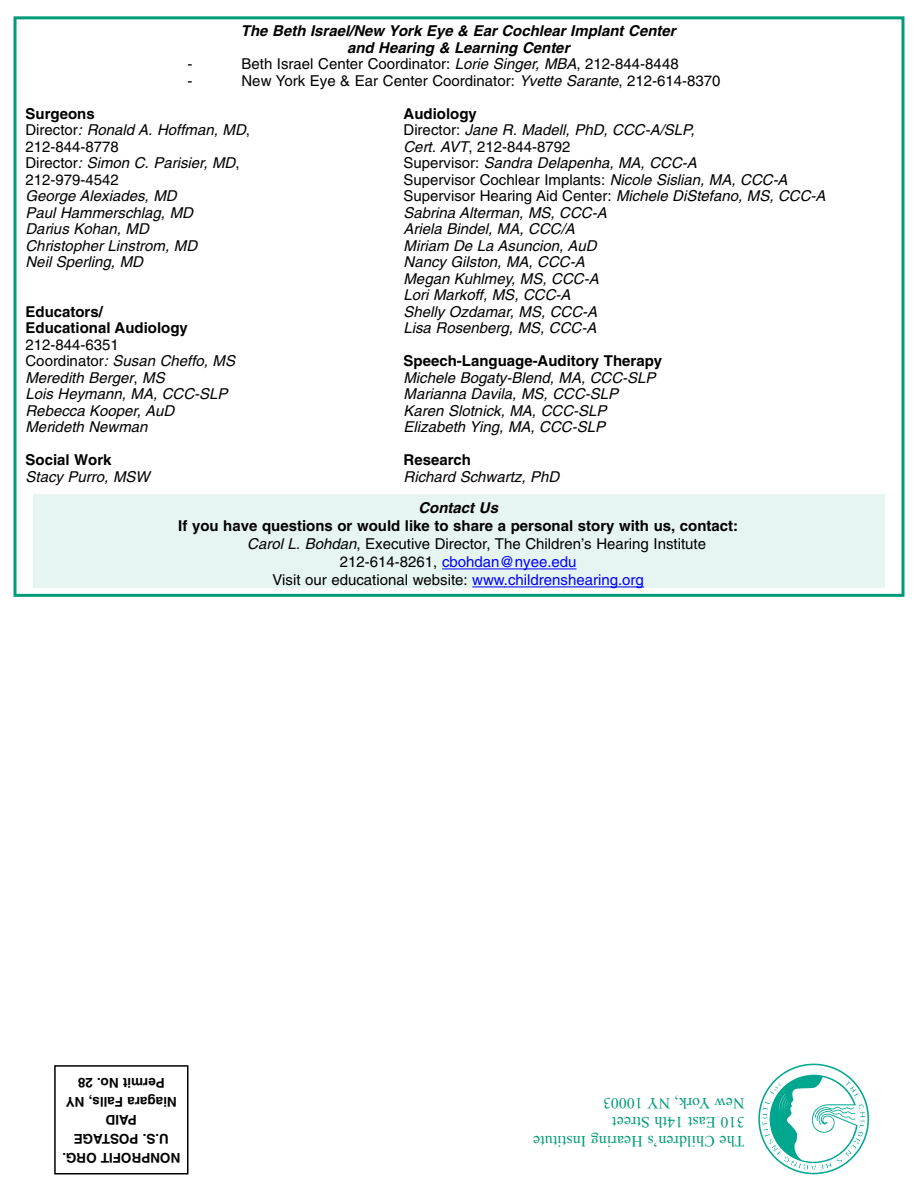
<style>
.page{position:relative;width:918px;height:1188px;background:#fff}
.page>*{position:absolute;margin:0;border:0;box-sizing:border-box;transform-origin:0 0}
.t1{font:15.75px/18.9px "Times";letter-spacing:.01em;color:#009c78}
.t2{font:italic 15px/16.5px "Helvetica";color:#000}
.t3{font:15px/16.5px "Helvetica";color:#000}
.t4{font:700 15px "Helvetica";color:#000}
.t5{font:italic 700 15px/16.5px "Helvetica";color:#000;text-align:center}
.t6{font:15px "Helvetica";color:#0000fe}
.t7{font:700 13.5px/18.6px "Helvetica";color:#000;text-align:center}
.s1{font-style:italic}
.s2{font-style:normal}
.s3{color:#000}
.s4{color:#0000fe}
</style>
<div class="page">
<div style="left:33px;top:494px;width:851px;height:94px;background:#e6f5f1"></div>
<div style="left:14px;top:16px;width:890px;height:581px;border:3px solid #009c78"></div>
<hr style="left:442px;top:569px;width:135px;height:1px;background:#0000fe">
<hr style="left:472px;top:587px;width:33px;height:1px;background:#0000fe">
<hr style="left:504px;top:587px;width:140px;height:1px;background:#0000fe">
<svg style="left:762px;top:1077px;width:104px;height:94px"></svg>
<div style="left:54px;top:1065px;width:134px;height:109px;border:2px solid #000"></div>
<p class="t5" style="left:241px;top:24px;width:436px">The Beth Israel/New York Eye &amp; Ear Cochlear Implant Center and Hearing &amp; Learning Center</p>
<p class="t3" style="left:188px;top:57px;width:6px">-</p>
<p class="t3" style="left:242px;top:57px;width:439px">Beth Israel Center Coordinator: <span class="s1">Lorie Singer, MBA</span>, 212-844-8448</p>
<p class="t3" style="left:188px;top:74px;width:6px">-</p>
<p class="t3" style="left:242px;top:74px;width:481px">New York Eye &amp; Ear Center Coordinator: <span class="s1">Yvette Sarante</span>, 212-614-8370</p>
<p class="t4" style="left:26px;top:108px;width:71px">Surgeons</p>
<p class="t4" style="left:404px;top:108px;width:75px">Audiology</p>
<p class="t2" style="left:26px;top:123px;width:226px"><span class="s2">Director</span>: Ronald A. Hoffman, MD<span class="s2">,</span></p>
<p class="t2" style="left:404px;top:123px;width:293px"><span class="s2">Director:</span> Jane R. Madell, PhD, CCC-A/SLP,</p>
<p class="t3" style="left:26px;top:140px;width:95px">212-844-8778</p>
<p class="t3" style="left:404px;top:140px;width:169px"><span class="s1">Cert. AVT</span>, 212-844-8792</p>
<p class="t2" style="left:26px;top:156px;width:216px"><span class="s2">Director</span>: Simon C. Parisier, MD<span class="s2">,</span></p>
<p class="t2" style="left:404px;top:156px;width:295px"><span class="s2">Supervisor:</span> Sandra Delapenha, MA, CCC-A</p>
<p class="t3" style="left:26px;top:173px;width:95px">212-979-4542</p>
<p class="t3" style="left:404px;top:173px;width:386px">Supervisor Cochlear Implants: <span class="s1">Nicole Sislian, MA, CCC-A</span></p>
<p class="t2" style="left:26px;top:189px;width:153px">George Alexiades, MD</p>
<p class="t3" style="left:404px;top:189px;width:424px">Supervisor Hearing Aid Center: <span class="s1">Michele DiStefano, MS, CCC-A</span></p>
<p class="t2" style="left:26px;top:206px;width:169px">Paul Hammerschlag, MD</p>
<p class="t2" style="left:404px;top:206px;width:205px">Sabrina Alterman, MS, CCC-A</p>
<p class="t2" style="left:26px;top:222px;width:125px">Darius Kohan, MD</p>
<p class="t2" style="left:404px;top:222px;width:173px">Ariela Bindel, MA, CCC/A</p>
<p class="t2" style="left:26px;top:239px;width:173px">Christopher Linstrom, MD</p>
<p class="t2" style="left:404px;top:239px;width:195px">Miriam De La Asuncion, AuD</p>
<p class="t2" style="left:26px;top:255px;width:119px">Neil Sperling, MD</p>
<p class="t2" style="left:404px;top:255px;width:197px">Nancy Gilston, MA, CCC-A<br>Megan Kuhlmey, MS, CCC-A<br>Lori Markoff, MS, CCC-A</p>
<p class="t4" style="left:26px;top:306px;width:79px">Educators/</p>
<p class="t2" style="left:404px;top:305px;width:195px">Shelly Ozdamar, MS, CCC-A</p>
<p class="t4" style="left:26px;top:322px;width:164px">Educational Audiology</p>
<p class="t2" style="left:404px;top:321px;width:194px">Lisa Rosenberg, MS, CCC-A</p>
<p class="t3" style="left:26px;top:338px;width:211px">212-844-6351<br>Coordinator<span class="s1">: Susan Cheffo, MS</span></p>
<p class="t4" style="left:404px;top:355px;width:260px">Speech-Language-Auditory Therapy</p>
<p class="t2" style="left:26px;top:371px;width:141px">Meredith Berger<span class="s2">,</span> MS</p>
<p class="t2" style="left:404px;top:371px;width:254px">Michele Bogaty-Blend, MA, CCC-SLP</p>
<p class="t2" style="left:26px;top:387px;width:204px">Lois Heymann, MA, CCC-SLP</p>
<p class="t2" style="left:404px;top:387px;width:216px">Marianna Davila, MS, CCC-SLP</p>
<p class="t2" style="left:26px;top:404px;width:150px">Rebecca Kooper, AuD</p>
<p class="t2" style="left:404px;top:404px;width:204px">Karen Slotnick, MA, CCC-SLP</p>
<p class="t2" style="left:26px;top:420px;width:124px">Merideth Newman</p>
<p class="t2" style="left:404px;top:420px;width:203px">Elizabeth Ying, MA, CCC-SLP</p>
<p class="t4" style="left:26px;top:454px;width:88px">Social Work</p>
<p class="t4" style="left:404px;top:454px;width:69px">Research</p>
<p class="t2" style="left:26px;top:470px;width:126px">Stacy Purro, MSW</p>
<p class="t2" style="left:404px;top:470px;width:157px">Richard Schwartz, PhD</p>
<p class="t5" style="left:418px;top:501px;width:81px">Contact Us</p>
<p class="t4" style="left:178px;top:520px;width:562px">If you have questions or would like to share a personal story with us, contact:</p>
<p class="t3" style="left:247px;top:537px;width:460px"><span class="s1">Carol L. Bohdan</span>, Executive Director, The Children’s Hearing Institute</p>
<p class="t6" style="left:340px;top:557px;width:238px"><span class="s3">212-614-8261,</span> cbohdan@nyee.edu</p>
<p class="t3" style="left:273px;top:573px;width:373px">Visit our educational website: <span class="s4">www.childrenshearing.org</span></p>
<p class="t7" style="left:180px;top:1166px;width:119px;rotate:-180deg">NONPROFIT ORG.<br>U.S. POSTAGE<br>PAID<br>Niagara Falls, NY<br>Permit No. 28</p>
<p class="t1" style="left:744px;top:1151px;width:213px;rotate:-180deg">The Children’s Hearing Institute<br>310 East 14th Street<br>New York, NY 10003</p>
</div>
